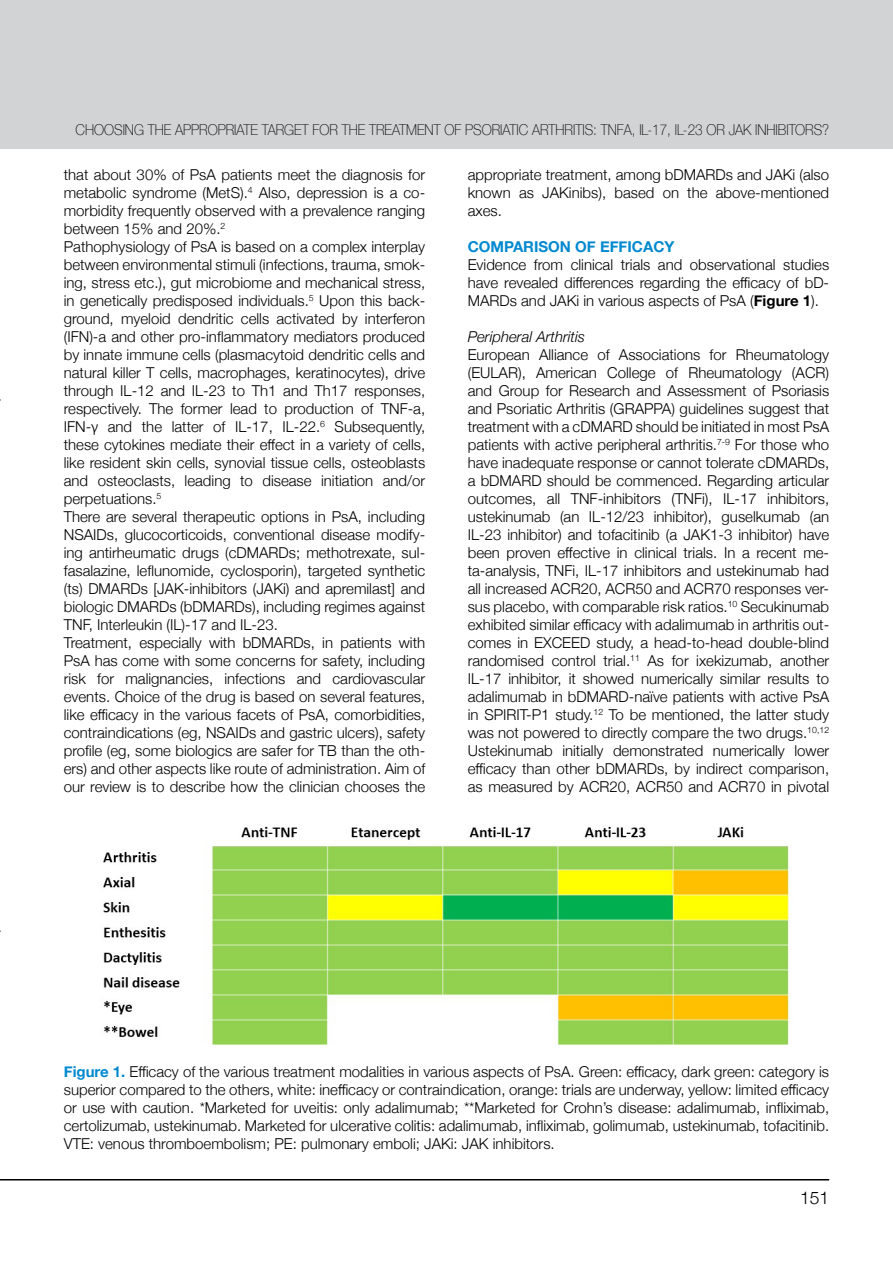
<style>
.page{position:relative;width:893px;height:1263px;background:#fff}
.page>*{position:absolute;margin:0;border:0;box-sizing:border-box;transform-origin:0 0}
.t1{font:300 17.4px "Helvetica Neue";color:#000}
.t2{font:300 15px/18px "Helvetica Neue";color:#000;text-align:justify}
.t3{font:100 15px "Helvetica Neue";color:#000;scale:.9 1}
.t4{font:700 15px "Helvetica Neue";color:#0089cf}
.t5{font:italic 300 15px "Helvetica Neue";color:#000}
.s1{font-weight:700}
.s2{font-weight:700;color:#0089cf}
</style>
<div class="page">
<hr style="left:0;top:1179px;width:829px;height:1px;background:#000">
<div style="left:0;top:0;width:893px;height:149px;background:#d1d3d4"></div>
<img style="left:103px;top:826px;width:688px;height:219px">
<p class="t3" style="left:76px;top:119px;width:839px">CHOOSING THE APPROPRIATE TARGET FOR THE TREATMENT OF PSORIATIC ARTHRITIS: TNFΑ, IL-17, IL-23 OR JAK INHIBITORS?</p>
<p class="t2" style="left:64px;top:165px;width:363px;text-align:left">that about 30% of PsA patients meet the diagnosis for metabolic syndrome (MetS).<sup>4</sup> Also, depression is a co&shy;morbidity frequently observed with a prevalence ranging between 15% and 20%.<sup>2<br></sup>Pathophysiology of PsA is based on a complex interplay between environmental stimuli (infections, trauma, smok&shy;ing, stress etc.), gut microbiome and mechanical stress, in genetically predisposed individuals.<sup>5</sup> Upon this back&shy;ground, myeloid dendritic cells activated by interferon (IFN)-a and other pro-inflammatory mediators produced by innate immune cells (plasmacytoid dendritic cells and natural killer T cells, macrophages, keratinocytes), drive through IL-12 and IL-23 to Th1 and Th17 responses, respectively. The former lead to production of TNF-a, IFN-γ and the latter of IL-17, IL-22.<sup>6</sup> Subsequently, these cytokines mediate their effect in a variety of cells, like resident skin cells, synovial tissue cells, osteoblasts and osteoclasts, leading to disease initiation and/or perpetuations.<sup>5<br></sup>There are several therapeutic options in PsA, including NSAIDs, glucocorticoids, conventional disease modify&shy;ing antirheumatic drugs (cDMARDs; methotrexate, sul&shy;fasalazine, leflunomide, cyclosporin), targeted synthetic (ts) DMARDs [JAK-inhibitors (JAKi) and apremilast] and biologic DMARDs (bDMARDs), including regimes against TNF, Interleukin (IL)-17 and IL-23.<br>Treatment, especially with bDMΑRDs, in patients with PsA has come with some concerns for safety, including risk for malignancies, infections and cardiovascular events. Choice of the drug is based on several features, like efficacy in the various facets of PsA, comorbidities, contraindications (eg, NSAIDs and gastric ulcers), safety profile (eg, some biologics are safer for TB than the oth&shy;ers) and other aspects like route of administration. Aim of our review is to describe how the clinician chooses the</p>
<p class="t2" style="left:468px;top:165px;width:363px">appropriate treatment, among bDMARDs and JAKi (also known as JAKinibs), based on the above-mentioned axes.</p>
<p class="t4" style="left:468px;top:235px;width:208px">COMPARISON OF EFFICACY</p>
<p class="t2" style="left:468px;top:255px;width:363px">Evidence from clinical trials and observational studies have revealed differences regarding the efficacy of bD-MARDs and JAKi in various aspects of PsA (<span class="s1">Figure 1</span>).</p>
<p class="t5" style="left:468px;top:325px;width:119px">Peripheral Arthritis</p>
<p class="t2" style="left:468px;top:345px;width:363px">European Alliance of Associations for Rheumatology (EULAR), American College of Rheumatology (ACR) and Group for Research and Assessment of Psoriasis and Psoriatic Arthritis (GRAPPA) guidelines suggest that treatment with a cDMARD should be initiated in most PsA patients with active peripheral arthritis.<sup>7-9</sup> For those who have inadequate response or cannot tolerate cDMARDs, a bDMARD should be commenced. Regarding articular outcomes, all TNF-inhibitors (TNFi), IL-17 inhibitors, ustekinumab (an IL-12/23 inhibitor), guselkumab (an IL-23 inhibitor) and tofacitinib (a JAK1-3 inhibitor) have been proven effective in clinical trials. In a recent me&shy;ta-analysis, TNFi, IL-17 inhibitors and ustekinumab had all increased ACR20, ACR50 and ACR70 responses ver&shy;sus placebo, with comparable risk ratios.<sup>10</sup> Secukinumab exhibited similar efficacy with adalimumab in arthritis out&shy;comes in EXCEED study, a head-to-head double-blind randomised control trial.<sup>11</sup> As for ixekizumab, another IL-17 inhibitor, it showed numerically similar results to adalimumab in bDMARD-naïve patients with active PsA in SPIRIT-P1 study.<sup>12</sup> To be mentioned, the latter study was not powered to directly compare the two drugs.<sup>10,12<br></sup>Ustekinumab initially demonstrated numerically lower efficacy than other bDMARDs, by indirect comparison, as measured by ACR20, ACR50 and ACR70 in pivotal</p>
<p class="t2" style="left:64px;top:1062px;width:767px"><span class="s2">Figure 1.</span> Efficacy of the various treatment modalities in various aspects of PsA. Green: efficacy, dark green: category is superior compared to the others, white: inefficacy or contraindication, orange: trials are underway, yellow: limited efficacy or use with caution. *Marketed for uveitis: only adalimumab; **Marketed for Crohn’s disease: adalimumab, infliximab, certolizumab, ustekinumab. Marketed for ulcerative colitis: adalimumab, infliximab, golimumab, ustekinumab, tofacitinib.<br>VTE: venous thromboembolism; PE: pulmonary emboli; JAKi: JAK inhibitors.</p>
<p class="t1" style="left:800px;top:1184px;width:31px">151</p>
</div>
